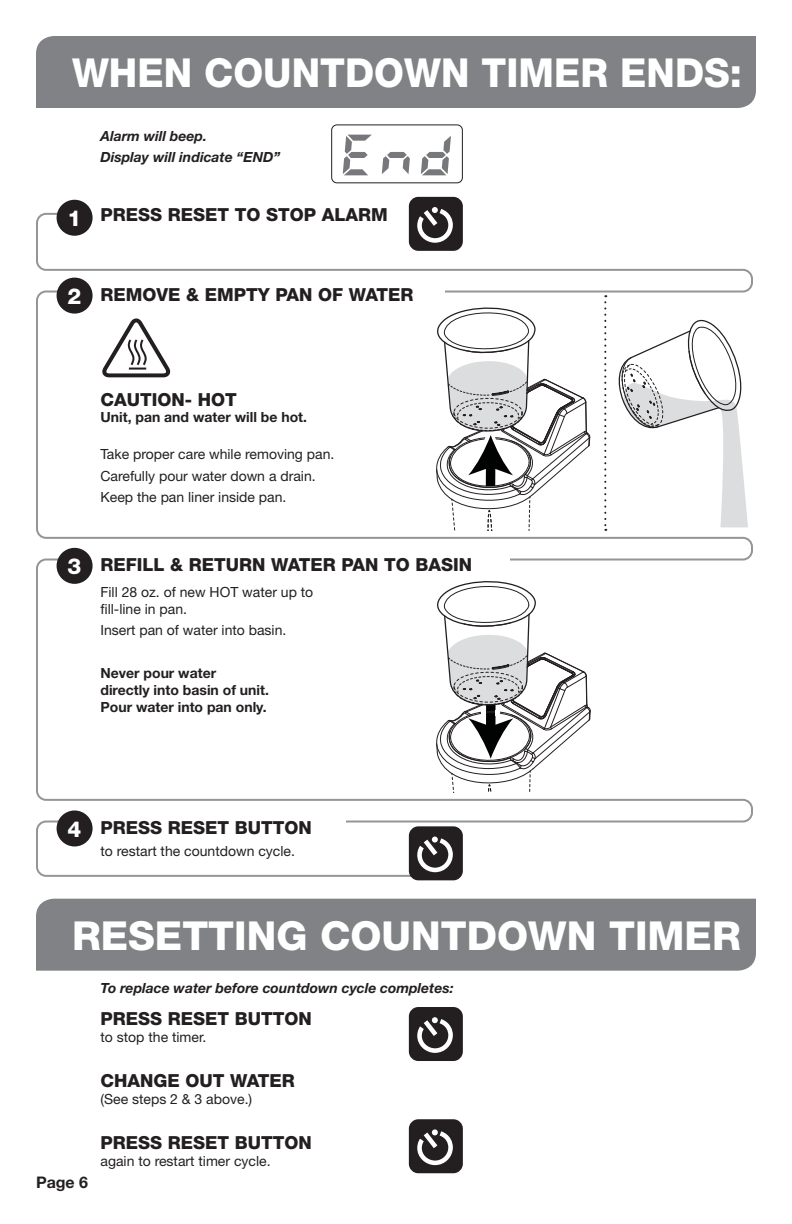
<style>
.page{position:relative;width:792px;height:1224px;background:#fff}
.page>*{position:absolute;margin:0;border:0;box-sizing:border-box;transform-origin:0 0}
.t1{font:800 40px "Helvetica Neue";color:#fff;scale:.96 1}
.t2{font:800 40px "Helvetica Neue";color:#fff}
.t3{font:800 22px "Helvetica Neue";color:#fff}
.t4{font:800 18px "Helvetica Neue";color:#231f20}
.t5{font:700 16px "Helvetica Neue";color:#231f20}
.t6{font:14px/21.4px "Helvetica Neue";color:#231f20}
.t7{font:700 14px/17px "Helvetica Neue";color:#231f20}
.t8{font:italic 700 14px/21.4px "Helvetica Neue";color:#231f20}
.s1{font-size:22px;color:#fff}
</style>
<div class="page">
<svg style="left:36px;top:212px;width:717px;height:666px"></svg>
<div style="left:36px;top:899px;width:720px;height:72px;background:#808285"></div>
<div style="left:36px;top:36px;width:720px;height:72px;background:#808285"></div>
<div style="left:57px;top:200px;width:36px;height:36px;background:#231f20;border-radius:50%"></div>
<div style="left:409px;top:197px;width:54px;height:54px;background:#231f20;border-radius:10px"></div>
<svg style="left:417px;top:207px;width:36px;height:36px"></svg>
<div style="left:82px;top:820px;width:264px;height:29px;background:#fff"></div>
<div style="left:57px;top:810px;width:36px;height:36px;background:#231f20;border-radius:50%"></div>
<div style="left:409px;top:826px;width:54px;height:54px;background:#231f20;border-radius:10px"></div>
<svg style="left:417px;top:836px;width:36px;height:37px"></svg>
<div style="left:409px;top:1007px;width:54px;height:54px;background:#231f20;border-radius:10px"></div>
<svg style="left:417px;top:1017px;width:36px;height:36px"></svg>
<div style="left:409px;top:1119px;width:54px;height:54px;background:#231f20;border-radius:10px"></div>
<svg style="left:417px;top:1129px;width:36px;height:37px"></svg>
<div style="left:82px;top:287px;width:363px;height:29px;background:#fff"></div>
<div style="left:57px;top:278px;width:36px;height:36px;background:#231f20;border-radius:50%"></div>
<svg style="left:102px;top:318px;width:69px;height:59px"></svg>
<div style="left:82px;top:557px;width:428px;height:29px;background:#fff"></div>
<div style="left:57px;top:548px;width:36px;height:36px;background:#231f20;border-radius:50%"></div>
<div style="left:331px;top:124px;width:132px;height:59px;border:1px solid #231f20;border-radius:5px"></div>
<svg style="left:343px;top:135px;width:29px;height:40px"></svg>
<svg style="left:382px;top:152px;width:28px;height:22px"></svg>
<svg style="left:421px;top:136px;width:30px;height:39px"></svg>
<svg style="left:426px;top:578px;width:165px;height:214px"></svg>
<h1 class="t1" style="left:72px;top:59px;width:699px">WHEN COUNTDOWN TIMER ENDS:</h1>
<h2 class="t3" style="left:68px;top:210px;width:15px">1</h2>
<p class="t8" style="left:100px;top:126px;width:181px">Alarm will beep.<br>Display will indicate “END”</p>
<p class="t4" style="left:100px;top:209px;width:289px">PRESS RESET TO STOP ALARM</p>
<p class="t4" style="left:68px;top:288px;width:347px"><span class="s1">2</span> REMOVE &amp; EMPTY PAN OF WATER</p>
<p class="t4" style="left:100px;top:393px;width:138px">CAUTION- HOT</p>
<p class="t7" style="left:100px;top:409px;width:208px">Unit, pan and water will be hot.</p>
<p class="t6" style="left:100px;top:445px;width:235px">Take proper care while removing pan.<br>Carefully pour water down a drain.<br>Keep the pan liner inside pan.</p>
<p class="t4" style="left:68px;top:558px;width:406px"><span class="s1">3</span> REFILL &amp; RETURN WATER PAN TO BASIN</p>
<p class="t6" style="left:100px;top:585px;width:214px;line-height:17px">Fill 28 oz. of new HOT water up to fill-line in pan.</p>
<p class="t6" style="left:100px;top:621px;width:187px">Insert pan of water into basin.</p>
<p class="t7" style="left:100px;top:665px;width:170px">Never pour water<br>directly into basin of unit.<br>Pour water into pan only.</p>
<p class="t4" style="left:68px;top:821px;width:246px"><span class="s1">4</span> PRESS RESET BUTTON</p>
<p class="t6" style="left:100px;top:841px;width:196px">to restart the countdown cycle.</p>
<h1 class="t2" style="left:72px;top:921px;width:670px">RESETTING COUNTDOWN TIMER</h1>
<p class="t5" style="left:36px;top:1177px;width:54px">Page 6</p>
<p class="t8" style="left:100px;top:979px;width:355px">To replace water before countdown cycle completes:</p>
<p class="t4" style="left:100px;top:1012px;width:213px">PRESS RESET BUTTON</p>
<p class="t6" style="left:100px;top:1028px;width:107px">to stop the timer.</p>
<p class="t4" style="left:100px;top:1074px;width:196px">CHANGE OUT WATER</p>
<p class="t6" style="left:100px;top:1090px;width:153px">(See steps 2 &amp; 3 above.)</p>
<p class="t4" style="left:100px;top:1136px;width:213px">PRESS RESET BUTTON</p>
<p class="t6" style="left:101px;top:1151px;width:172px">again to restart timer cycle.</p>
</div>
